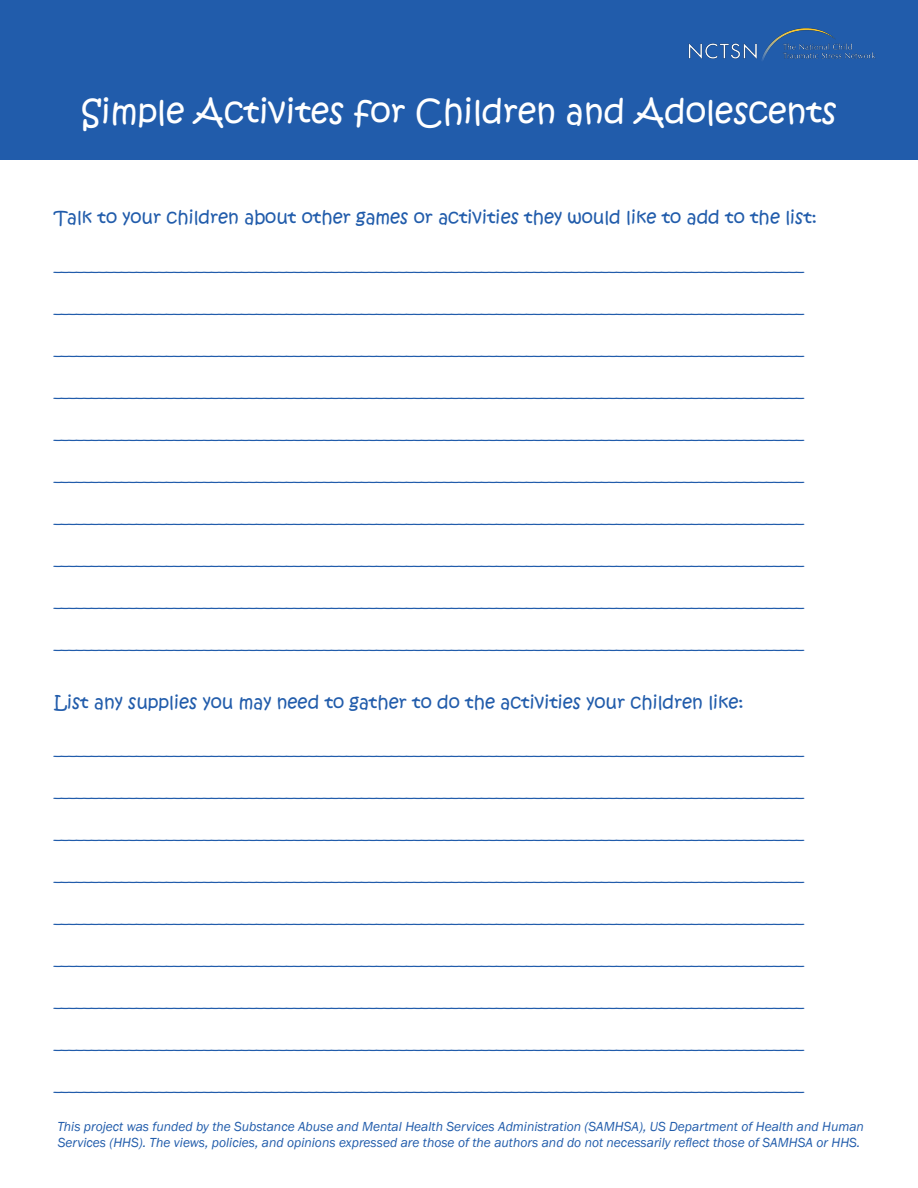
<style>
.page{position:relative;width:918px;height:1188px;background:#fff}
.page>*{position:absolute;margin:0;border:0;box-sizing:border-box;transform-origin:0 0}
.t1{font:33px "Kristen ITC";color:#fff}
.t2{font:18px "Kristen ITC";color:#215cab}
.t3{font:15px "Kristen ITC";color:#215cab}
.t4{font:italic 13.5px/16.5px "Franklin Gothic";color:#215cab}
</style>
<div class="page">
<div style="left:0;top:0;width:918px;height:160px;background:#215cab"></div>
<img style="left:688px;top:28px;width:188px;height:33px">
<p class="t1" style="left:81px;top:90px;width:757px">Simple Activites for Children and Adolescents</p>
<p class="t2" style="left:54px;top:206px;width:765px">Talk to your children about other games or activities they would like to add to the list:</p>
<p class="t3" style="left:54px;top:254px;width:751px">____________________________________________________________________________________________________</p>
<p class="t3" style="left:54px;top:296px;width:751px">____________________________________________________________________________________________________</p>
<p class="t3" style="left:54px;top:338px;width:751px">____________________________________________________________________________________________________</p>
<p class="t3" style="left:54px;top:380px;width:751px">____________________________________________________________________________________________________</p>
<p class="t3" style="left:54px;top:422px;width:751px">____________________________________________________________________________________________________</p>
<p class="t3" style="left:54px;top:464px;width:751px">____________________________________________________________________________________________________</p>
<p class="t3" style="left:54px;top:506px;width:751px">____________________________________________________________________________________________________</p>
<p class="t3" style="left:54px;top:548px;width:751px">____________________________________________________________________________________________________</p>
<p class="t3" style="left:54px;top:590px;width:751px">____________________________________________________________________________________________________</p>
<p class="t3" style="left:54px;top:632px;width:751px">____________________________________________________________________________________________________</p>
<p class="t2" style="left:54px;top:690px;width:691px">List any supplies you may need to gather to do the activities your children like:</p>
<p class="t3" style="left:54px;top:738px;width:751px">____________________________________________________________________________________________________</p>
<p class="t3" style="left:54px;top:780px;width:751px">____________________________________________________________________________________________________</p>
<p class="t3" style="left:54px;top:822px;width:751px">____________________________________________________________________________________________________</p>
<p class="t3" style="left:54px;top:864px;width:751px">____________________________________________________________________________________________________</p>
<p class="t3" style="left:54px;top:906px;width:751px">____________________________________________________________________________________________________</p>
<p class="t3" style="left:54px;top:948px;width:751px">____________________________________________________________________________________________________</p>
<p class="t3" style="left:54px;top:990px;width:751px">____________________________________________________________________________________________________</p>
<p class="t3" style="left:54px;top:1032px;width:751px">____________________________________________________________________________________________________</p>
<p class="t3" style="left:54px;top:1074px;width:751px">____________________________________________________________________________________________________</p>
<p class="t4" style="left:57px;top:1118px;width:808px">This project was funded by the Substance Abuse and Mental Health Services Administration (SAMHSA), US Department of Health and Human<br>Services (HHS). The views, policies, and opinions expressed are those of the authors and do not necessarily reflect those of SAMHSA or HHS.</p>
</div>
